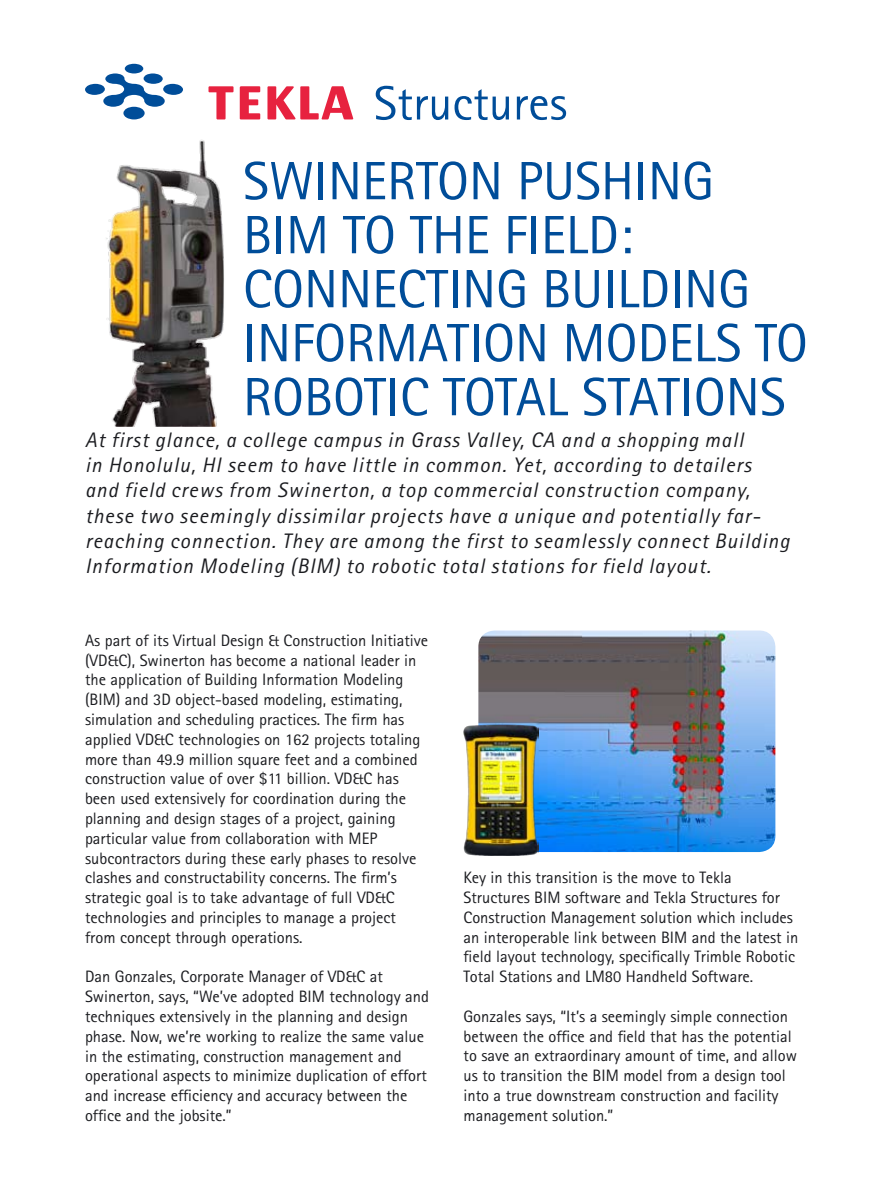
<style>
.page{position:relative;width:893px;height:1188px;background:#fff}
.page>*{position:absolute;margin:0;border:0;box-sizing:border-box;transform-origin:0 0}
.t1{font:54px/54px "Rotis Sans Serif Std";color:#004d99}
.t2{font:italic 21px/25.2px "Rotis Sans Serif";letter-spacing:.05em;color:#1b1c20}
.t3{font:16.5px/19.8px "Rotis Sans Serif Std";color:#1b1c20}
</style>
<div class="page">
<svg style="left:376px;top:86px;width:72px;height:34px"></svg>
<svg style="left:455px;top:89px;width:54px;height:31px"></svg>
<svg style="left:517px;top:96px;width:49px;height:24px"></svg>
<svg style="left:85px;top:64px;width:98px;height:55px"></svg>
<svg style="left:240px;top:86px;width:20px;height:33px"></svg>
<svg style="left:208px;top:86px;width:26px;height:33px"></svg>
<svg style="left:267px;top:86px;width:86px;height:33px"></svg>
<img style="left:478px;top:631px;width:297px;height:221px">
<img style="left:106px;top:139px;width:118px;height:288px">
<img style="left:463px;top:724px;width:75px;height:131px">
<h1 class="t1" style="left:243px;top:154px;width:566px">SWi nerton Pushi ng<br>BIM to Th e FiELD:<br>Connecti ng Bui ldi ng<br>Information Models to<br>Roboti c Total Stati ons</h1>
<p class="t2" style="left:85px;top:428px;width:706px">At first glance, a college campus in Grass Valley, CA and a shopping mall<br>in Honolulu, HI seem to have little in common. Yet, according to detailers<br>and field crews from Swinerton, a top commercial construction company, these two seemingly dissimilar projects have a unique and potentially far&shy;reaching connection. They are among the first to seamlessly connect Building Information Modeling (BIM) to robotic total stations for field layout.</p>
<p class="t3" style="left:85px;top:630px;width:345px">As part of its Virtual Design &amp; Construction Initiative (VD&amp;C), Swinerton has become a national leader in the application of Building Information Modeling (BIM) and 3D object-based modeling, estimating, simulation and scheduling practices. The firm has applied VD&amp;C technologies on 162 projects totaling more than 49.9 million square feet and a combined construction value of over $11 billion. VD&amp;C has been used extensively for coordination during the planning and design stages of a project, gaining particular value from collaboration with MEP subcontractors during these early phases to resolve clashes and constructability concerns. The firm’s strategic goal is to take advantage of full VD&amp;C technologies and principles to manage a project from concept through operations.</p>
<p class="t3" style="left:85px;top:967px;width:345px">Dan Gonzales, Corporate Manager of VD&amp;C at Swinerton, says, “We’ve adopted BIM technology and techniques extensively in the planning and design phase. Now, we’re working to realize the same value in the estimating, construction management and operational aspects to minimize duplication of effort and increase efficiency and accuracy between the office and the jobsite.”</p>
<p class="t3" style="left:463px;top:868px;width:336px">Key in this transition is the move to Tekla Structures BIM software and Tekla Structures for Construction Management solution which includes an interoperable link between BIM and the latest in field layout technology, specifically Trimble Robotic Total Stations and LM80 Handheld Software.</p>
<p class="t3" style="left:463px;top:1006px;width:335px">Gonzales says, “It’s a seemingly simple connection between the office and field that has the potential to save an extraordinary amount of time, and allow us to transition the BIM model from a design tool into a true downstream construction and facility management solution.”</p>
</div>
